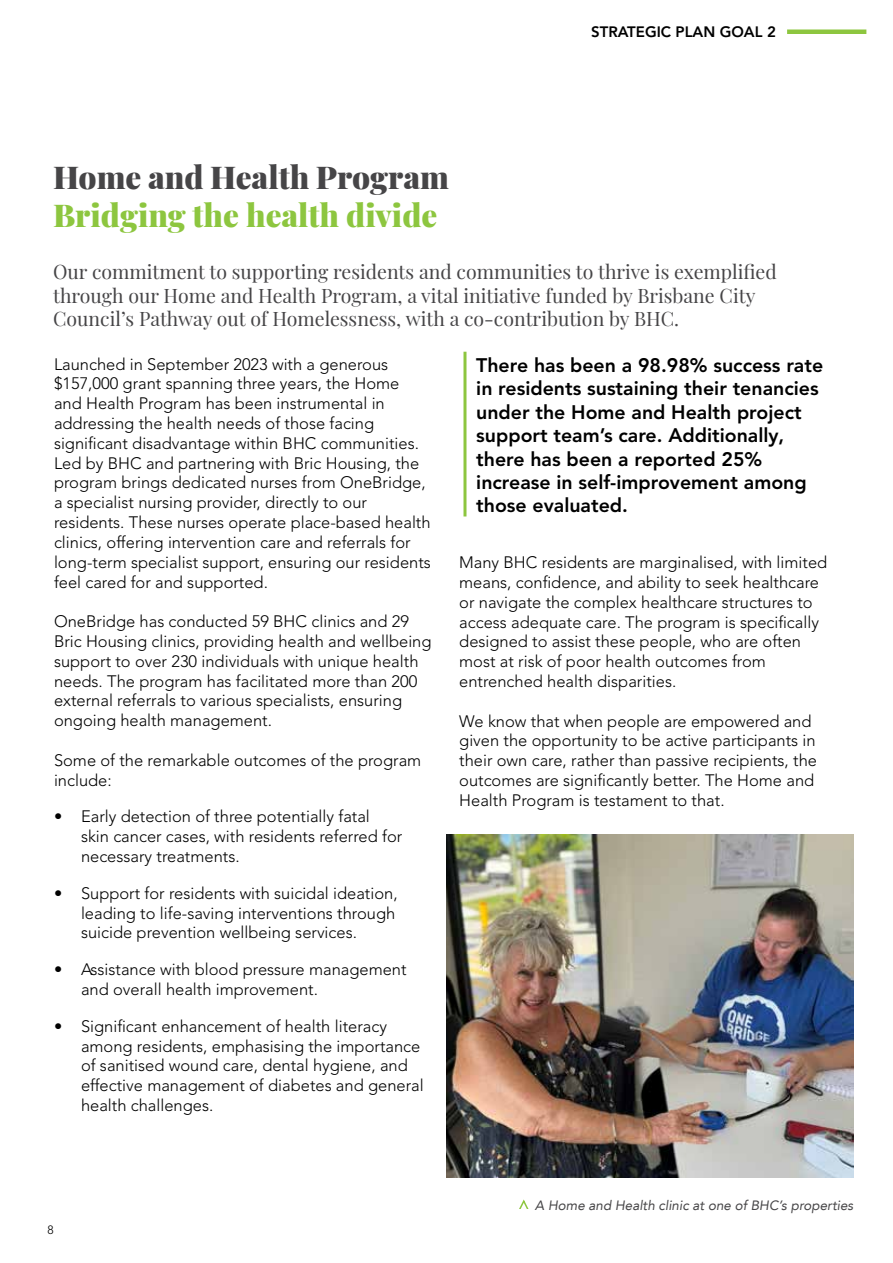
<style>
.page{position:relative;width:893px;height:1263px;background:#fff}
.page>*{position:absolute;margin:0;border:0;box-sizing:border-box;transform-origin:0 0}
.t1{font:900 31.5px "Playfair Display";color:#8dc63f}
.t2{font:900 31.5px "Playfair Display";color:#464547}
.t3{font:19.5px/23.4px "Playfair Display";color:#464547}
.t4{font:800 19.5px/23.4px "Avenir LT Pro";color:#000}
.t5{font:300 16.5px/19.8px "Avenir LT Pro";color:#000}
.t6{font:800 15px "Avenir LT Pro";color:#000}
.t7{font:italic 13.5px "Avenir LT";color:#464547}
.t8{font:300 12px "Avenir LT Pro";color:#000}
</style>
<div class="page">
<hr style="left:463px;top:352px;width:3px;height:164px;background:#8dc63f">
<div style="left:787px;top:29px;width:79px;height:5px;background:#8dc63f"></div>
<img style="left:446px;top:834px;width:407px;height:344px">
<svg style="left:519px;top:1199px;width:10px;height:10px"></svg>
<h1 class="t2" style="left:53px;top:152px;width:397px">Home and Health Program</h1>
<h1 class="t1" style="left:53px;top:190px;width:386px">Bridging the health divide</h1>
<p class="t6" style="left:591px;top:23px;width:186px">STRATEGIC PLAN GOAL 2</p>
<p class="t3" style="left:53px;top:259px;width:725px">Our commitment to supporting residents and communities to thrive is exemplified through our Home and Health Program, a vital initiative funded by Brisbane City<br>Council’s Pathway out of Homelessness, with a co-contribution by BHC.</p>
<p class="t5" style="left:54px;top:354px;width:378px">Launched in September 2023 with a generous $157,000 grant spanning three years, the Home and Health Program has been instrumental in addressing the health needs of those facing significant disadvantage within BHC communities.<br>Led by BHC and partnering with Bric Housing, the program brings dedicated nurses from OneBridge, a specialist nursing provider, directly to our residents. These nurses operate place-based health clinics, offering intervention care and referrals for long-term specialist support, ensuring our residents feel cared for and supported.</p>
<p class="t5" style="left:54px;top:611px;width:379px">OneBridge has conducted 59 BHC clinics and 29<br>Bric Housing clinics, providing health and wellbeing support to over 230 individuals with unique health needs. The program has facilitated more than 200 external referrals to various specialists, ensuring ongoing health management.</p>
<p class="t5" style="left:54px;top:750px;width:369px">Some of the remarkable outcomes of the program include:</p>
<p class="t5" style="left:81px;top:807px;width:323px;text-indent:-27px">• Early detection of three potentially fatal<br>skin cancer cases, with residents referred for necessary treatments.</p>
<p class="t5" style="left:81px;top:883px;width:318px;text-indent:-27px">• Support for residents with suicidal ideation, leading to life-saving interventions through suicide prevention wellbeing services.</p>
<p class="t5" style="left:81px;top:959px;width:327px;text-indent:-27px">• Assistance with blood pressure management and overall health improvement.</p>
<p class="t5" style="left:81px;top:1016px;width:344px;text-indent:-27px">• Significant enhancement of health literacy among residents, emphasising the importance of sanitised wound care, dental hygiene, and effective management of diabetes and general health challenges.</p>
<p class="t4" style="left:476px;top:354px;width:348px">There has been a 98.98% success rate in residents sustaining their tenancies under the Home and Health project support team’s care. Additionally, there has been a reported 25% increase in self-improvement among those evaluated.</p>
<p class="t5" style="left:459px;top:553px;width:370px">Many BHC residents are marginalised, with limited means, confidence, and ability to seek healthcare or navigate the complex healthcare structures to access adequate care. The program is specifically designed to assist these people, who are often most at risk of poor health outcomes from entrenched health disparities.</p>
<p class="t5" style="left:459px;top:711px;width:359px">We know that when people are empowered and given the opportunity to be active participants in their own care, rather than passive recipients, the outcomes are significantly better. The Home and Health Program is testament to that.</p>
<p class="t8" style="left:48px;top:1222px;width:8px">8</p>
<p class="t7" style="left:535px;top:1198px;width:320px">A Home and Health clinic at one of BHC’s properties</p>
</div>
